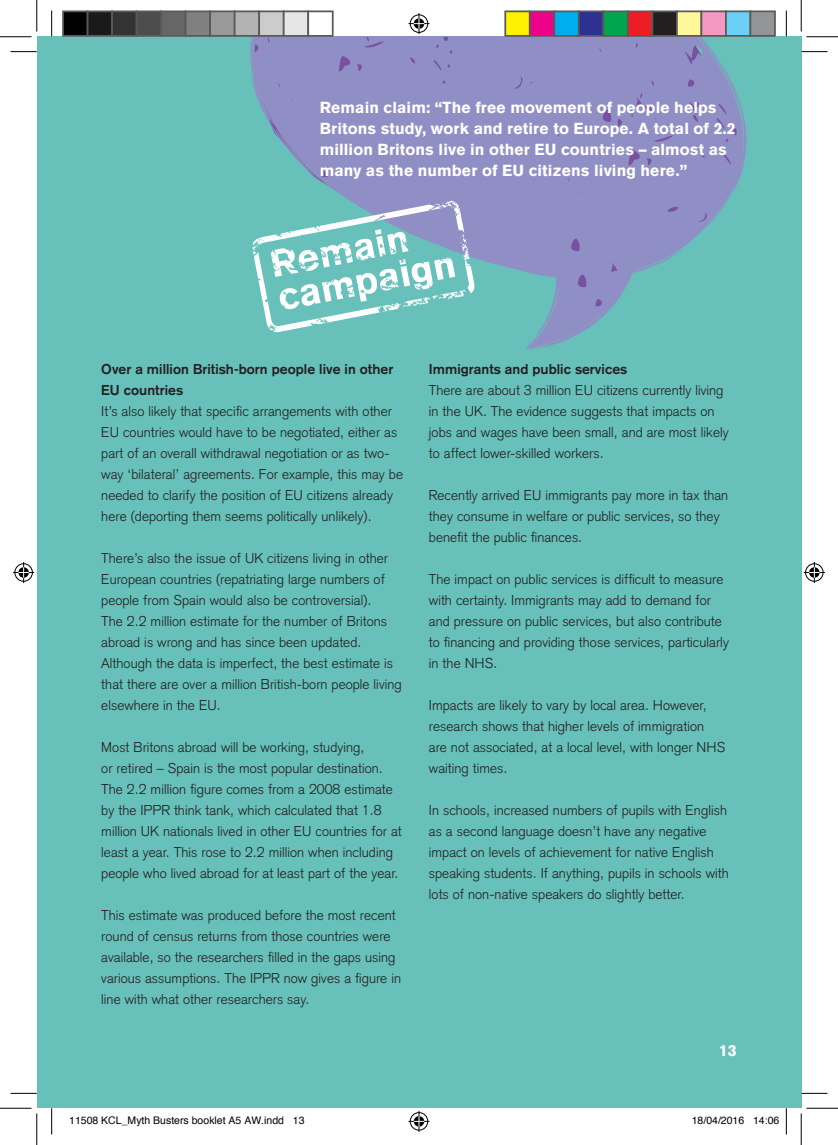
<style>
.page{position:relative;width:838px;height:1145px;background:#fff}
.page>*{position:absolute;margin:0;border:0;box-sizing:border-box;transform-origin:0 0}
.t1{font:900 15.75px/21px "Akzidenz Grotesk";letter-spacing:.005em;color:#fff}
.t2{font:300 14px/21px "Akzidenz Grotesk";letter-spacing:.005em;color:#231f20}
.t3{font:700 14px/21px "Akzidenz Grotesk";letter-spacing:.005em;color:#231f20}
.t4{font:10.5px "Helvetica";color:#000}
</style>
<div class="page">
<div style="left:37px;top:37px;width:764px;height:1071px;background:#67c0ba"></div>
<svg style="left:250px;top:37px;width:496px;height:312px;fill:#908fc5"></svg>
<svg style="left:252px;top:201px;width:223px;height:131px"></svg>
<svg style="left:10px;top:51px;width:27px;height:1px"></svg>
<svg style="left:801px;top:51px;width:26px;height:1px"></svg>
<svg style="left:10px;top:1093px;width:27px;height:1px"></svg>
<svg style="left:801px;top:1093px;width:26px;height:1px"></svg>
<svg style="left:51px;top:10px;width:1px;height:27px"></svg>
<svg style="left:51px;top:1108px;width:1px;height:26px"></svg>
<svg style="left:786px;top:10px;width:1px;height:27px"></svg>
<svg style="left:786px;top:1108px;width:1px;height:26px"></svg>
<hr style="left:0;top:36px;width:32px;height:1px;background:#000">
<hr style="left:806px;top:36px;width:31px;height:1px;background:#000">
<hr style="left:0;top:1108px;width:32px;height:1px;background:#000">
<hr style="left:806px;top:1108px;width:31px;height:1px;background:#000">
<hr style="left:36px;top:0;width:1px;height:31px;background:#000">
<hr style="left:36px;top:1113px;width:1px;height:32px;background:#000">
<hr style="left:800px;top:0;width:1px;height:31px;background:#000">
<hr style="left:800px;top:1113px;width:1px;height:32px;background:#000">
<svg style="left:408px;top:13px;width:21px;height:21px"></svg>
<svg style="left:408px;top:1111px;width:21px;height:21px"></svg>
<svg style="left:13px;top:562px;width:21px;height:21px"></svg>
<svg style="left:803px;top:562px;width:21px;height:21px"></svg>
<div style="left:63px;top:11px;width:25px;height:25px;background:#000"></div>
<div style="left:62px;top:10px;width:26px;height:27px;border:2px solid #595959"></div>
<div style="left:88px;top:11px;width:24px;height:25px;background:#1a1a1a"></div>
<div style="left:87px;top:10px;width:26px;height:27px;border:2px solid #595959"></div>
<div style="left:112px;top:11px;width:25px;height:25px;background:#333"></div>
<div style="left:111px;top:10px;width:26px;height:27px;border:2px solid #595959"></div>
<div style="left:137px;top:11px;width:24px;height:25px;background:#4d4d4d"></div>
<div style="left:136px;top:10px;width:26px;height:27px;border:2px solid #595959"></div>
<div style="left:161px;top:11px;width:25px;height:25px;background:#666"></div>
<div style="left:160px;top:10px;width:26px;height:27px;border:2px solid #595959"></div>
<div style="left:186px;top:11px;width:24px;height:25px;background:#808080"></div>
<div style="left:185px;top:10px;width:26px;height:27px;border:2px solid #595959"></div>
<div style="left:210px;top:11px;width:25px;height:25px;background:#999"></div>
<div style="left:209px;top:10px;width:26px;height:27px;border:2px solid #595959"></div>
<div style="left:235px;top:11px;width:24px;height:25px;background:#b3b3b3"></div>
<div style="left:234px;top:10px;width:26px;height:27px;border:2px solid #595959"></div>
<div style="left:259px;top:11px;width:25px;height:25px;background:#ccc"></div>
<div style="left:258px;top:10px;width:26px;height:27px;border:2px solid #595959"></div>
<div style="left:284px;top:11px;width:24px;height:25px;background:#e6e6e6"></div>
<div style="left:283px;top:10px;width:26px;height:27px;border:2px solid #595959"></div>
<div style="left:307px;top:10px;width:26px;height:27px;border:2px solid #595959"></div>
<div style="left:505px;top:11px;width:24px;height:25px;background:#fff101"></div>
<div style="left:504px;top:10px;width:26px;height:27px;border:2px solid #595959"></div>
<div style="left:529px;top:11px;width:25px;height:25px;background:#ed028c"></div>
<div style="left:529px;top:10px;width:26px;height:27px;border:2px solid #595959"></div>
<div style="left:554px;top:11px;width:24px;height:25px;background:#00aeef"></div>
<div style="left:553px;top:10px;width:26px;height:27px;border:2px solid #595959"></div>
<div style="left:578px;top:11px;width:25px;height:25px;background:#2e3092"></div>
<div style="left:578px;top:10px;width:26px;height:27px;border:2px solid #595959"></div>
<div style="left:603px;top:11px;width:24px;height:25px;background:#00a54f"></div>
<div style="left:602px;top:10px;width:26px;height:27px;border:2px solid #595959"></div>
<div style="left:627px;top:11px;width:25px;height:25px;background:#ee1d23"></div>
<div style="left:627px;top:10px;width:26px;height:27px;border:2px solid #595959"></div>
<div style="left:652px;top:11px;width:24px;height:25px;background:#231f20"></div>
<div style="left:651px;top:10px;width:26px;height:27px;border:2px solid #595959"></div>
<div style="left:676px;top:11px;width:25px;height:25px;background:#fff79a"></div>
<div style="left:676px;top:10px;width:26px;height:27px;border:2px solid #595959"></div>
<div style="left:701px;top:11px;width:24px;height:25px;background:#f499c2"></div>
<div style="left:700px;top:10px;width:26px;height:27px;border:2px solid #595959"></div>
<div style="left:725px;top:11px;width:25px;height:25px;background:#6bcff6"></div>
<div style="left:725px;top:10px;width:26px;height:27px;border:2px solid #595959"></div>
<div style="left:750px;top:11px;width:24px;height:25px;background:#939598"></div>
<div style="left:749px;top:10px;width:26px;height:27px;border:2px solid #595959"></div>
<p class="t1" style="left:320px;top:97px;width:417px">Remain claim: “The free movement of people helps Britons study, work and retire to Europe. A total of 2.2 million Britons live in other EU countries – almost as many as the number of EU citizens living here.”</p>
<p class="t3" style="left:101px;top:359px;width:293px">Over a million British-born people live in other<br>EU countries</p>
<p class="t2" style="left:101px;top:401px;width:303px">It’s also likely that specific arrangements with other EU countries would have to be negotiated, either as part of an overall withdrawal negotiation or as two&shy;way ‘bilateral’ agreements. For example, this may be needed to clarify the position of EU citizens already here (deporting them seems politically unlikely).</p>
<p class="t2" style="left:101px;top:548px;width:302px">There’s also the issue of UK citizens living in other European countries (repatriating large numbers of people from Spain would also be controversial).<br>The 2.2 million estimate for the number of Britons abroad is wrong and has since been updated.<br>Although the data is imperfect, the best estimate is that there are over a million British-born people living elsewhere in the EU.</p>
<p class="t2" style="left:101px;top:737px;width:302px">Most Britons abroad will be working, studying,<br>or retired – Spain is the most popular destination.<br>The 2.2 million figure comes from a 2008 estimate by the IPPR think tank, which calculated that 1.8 million UK nationals lived in other EU countries for at least a year. This rose to 2.2 million when including people who lived abroad for at least part of the year.</p>
<p class="t2" style="left:101px;top:905px;width:301px">This estimate was produced before the most recent round of census returns from those countries were available, so the researchers filled in the gaps using various assumptions. The IPPR now gives a figure in line with what other researchers say.</p>
<p class="t3" style="left:429px;top:359px;width:200px">Immigrants and public services</p>
<p class="t2" style="left:429px;top:380px;width:301px">There are about 3 million EU citizens currently living in the UK. The evidence suggests that impacts on jobs and wages have been small, and are most likely to affect lower-skilled workers.</p>
<p class="t2" style="left:429px;top:485px;width:301px">Recently arrived EU immigrants pay more in tax than they consume in welfare or public services, so they benefit the public finances.</p>
<p class="t2" style="left:429px;top:569px;width:301px">The impact on public services is difficult to measure with certainty. Immigrants may add to demand for and pressure on public services, but also contribute to financing and providing those services, particularly in the NHS.</p>
<p class="t2" style="left:429px;top:695px;width:298px">Impacts are likely to vary by local area. However, research shows that higher levels of immigration are not associated, at a local level, with longer NHS waiting times.</p>
<p class="t2" style="left:429px;top:800px;width:301px">In schools, increased numbers of pupils with English as a second language doesn’t have any negative impact on levels of achievement for native English speaking students. If anything, pupils in schools with lots of non-native speakers do slightly better.</p>
<p class="t1" style="left:719px;top:1040px;width:19px">13</p>
<p class="t4" style="left:69px;top:1112px;width:237px">11508 KCL_Myth Busters booklet A5 AW.indd 13</p>
<p class="t4" style="left:691px;top:1112px;width:89px">18/04/2016 14:06</p>
</div>
